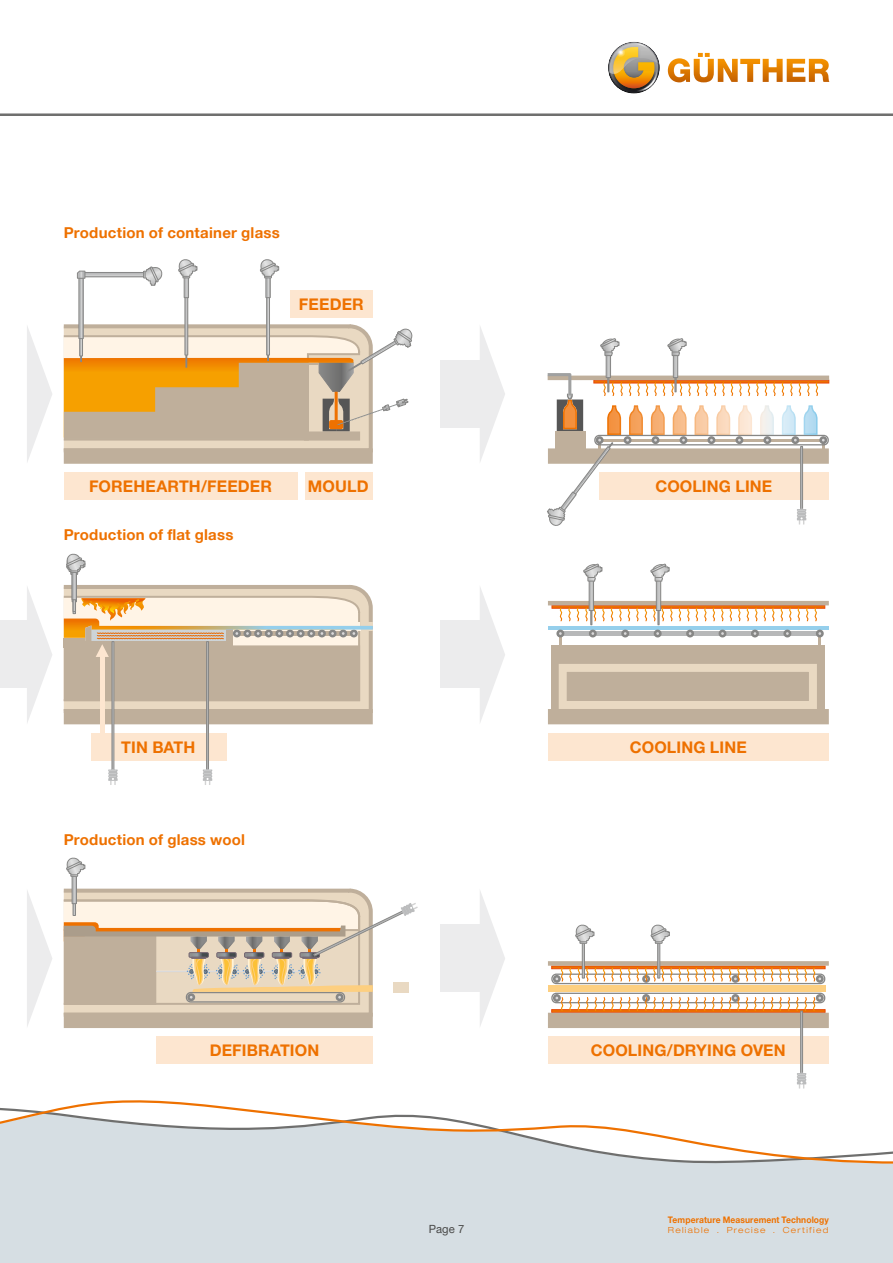
<style>
.page{position:relative;width:893px;height:1263px;background:#fff}
.page>*{position:absolute;margin:0;border:0;box-sizing:border-box;transform-origin:0 0}
.t1{font:700 16.05px "Helvetica Neue LTW1 G";letter-spacing:.01em;color:#ee7100}
.t2{font:700 15px "Helvetica Neue LTW1 G";letter-spacing:.015em;color:#ee7100}
.t3{font:11.25px "Helvetica Neue LTW1 G";color:#494948}
.t4{font:700 9px "Helvetica Neue LTW1 G";letter-spacing:.015em;color:#ee7100;scale:.94 1}
.t5{font:300 expanded 8.4px "Helvetica Neue LTW1 G";letter-spacing:.15em;color:#ee7100}
</style>
<div class="page">
<div style="left:1px;top:1185px;width:892px;height:78px;background:#d6dee3"></div>
<svg style="left:1px;top:1100px;width:892px;height:85px"></svg>
<svg style="left:668px;top:53px;width:161px;height:29px"></svg>
<img style="left:618px;top:88px;width:8px;height:4px">
<img style="left:626px;top:63px;width:34px;height:31px">
<svg style="left:608px;top:42px;width:51px;height:46px;background:#c4a46d"></svg>
<img style="left:611px;top:43px;width:19px;height:19px">
<hr style="left:0;top:114px;width:893px;height:2px;background:#6f6f6e">
<svg style="left:0;top:1108px;width:1px;height:155px"></svg>
<div style="left:593px;top:380px;width:236px;height:3px;background:#ee7100;border:1px solid #e84a0a"></div>
<hr style="left:548px;top:376px;width:281px;height:4px;background:#bfaf9b">
<div style="left:819px;top:436px;width:8px;height:8px;border:3px solid #878786;border-radius:50%"></div>
<div style="left:64px;top:448px;width:309px;height:16px;background:#bfaf9b;border:4px solid #bfaf9b"></div>
<div style="left:64px;top:472px;width:234px;height:28px;background:#fde6d0"></div>
<div style="left:305px;top:472px;width:68px;height:28px;background:#fde6d0"></div>
<svg style="left:63px;top:259px;width:349px;height:195px"></svg>
<svg style="left:27px;top:890px;width:25px;height:137px"></svg>
<svg style="left:27px;top:326px;width:25px;height:136px"></svg>
<svg style="left:27px;top:587px;width:25px;height:136px"></svg>
<div style="left:0;top:621px;width:32px;height:67px;background:#ececed"></div>
<svg style="left:480px;top:327px;width:25px;height:135px"></svg>
<div style="left:440px;top:360px;width:45px;height:67px;background:#ececed"></div>
<hr style="left:560px;top:632px;width:260px;height:4px;background:#b7b8b9">
<hr style="left:548px;top:626px;width:281px;height:4px;background:#95cfec">
<svg style="left:552px;top:605px;width:273px;height:4px"></svg>
<hr style="left:548px;top:601px;width:281px;height:4px;background:#bfaf9b">
<div style="left:548px;top:709px;width:281px;height:15px;background:#bfaf9b"></div>
<div style="left:552px;top:645px;width:273px;height:68px;background:#bfaf9b"></div>
<div style="left:654px;top:630px;width:8px;height:7px;border:3px solid #878786;border-radius:50%"></div>
<div style="left:621px;top:630px;width:8px;height:7px;border:3px solid #878786;border-radius:50%"></div>
<div style="left:589px;top:630px;width:8px;height:7px;border:3px solid #878786;border-radius:50%"></div>
<svg style="left:559px;top:636px;width:4px;height:9px"></svg>
<div style="left:556px;top:630px;width:8px;height:7px;border:3px solid #878786;border-radius:50%"></div>
<div style="left:686px;top:630px;width:8px;height:7px;border:3px solid #878786;border-radius:50%"></div>
<div style="left:719px;top:630px;width:7px;height:7px;border:3px solid #878786;border-radius:50%"></div>
<div style="left:751px;top:630px;width:8px;height:7px;border:3px solid #878786;border-radius:50%"></div>
<div style="left:783px;top:630px;width:8px;height:7px;border:3px solid #878786;border-radius:50%"></div>
<svg style="left:817px;top:636px;width:5px;height:9px"></svg>
<div style="left:816px;top:630px;width:8px;height:7px;border:3px solid #878786;border-radius:50%"></div>
<div style="left:559px;top:664px;width:258px;height:45px;border:8px solid #e9d9c2"></div>
<svg style="left:560px;top:564px;width:259px;height:61px"></svg>
<div style="left:548px;top:733px;width:281px;height:27px;background:#fde6d0"></div>
<div style="left:551px;top:993px;width:274px;height:10px;border:1px solid #878786;border-radius:4px"></div>
<div style="left:642px;top:994px;width:8px;height:8px;border:3px solid #878786;border-radius:50%"></div>
<div style="left:553px;top:994px;width:8px;height:8px;border:3px solid #878786;border-radius:50%"></div>
<div style="left:816px;top:994px;width:8px;height:8px;border:3px solid #878786;border-radius:50%"></div>
<div style="left:731px;top:994px;width:8px;height:8px;border:3px solid #878786;border-radius:50%"></div>
<div style="left:551px;top:973px;width:274px;height:11px;border:1px solid #878786;border-radius:4px"></div>
<div style="left:642px;top:975px;width:8px;height:8px;border:3px solid #878786;border-radius:50%"></div>
<div style="left:553px;top:975px;width:8px;height:8px;border:3px solid #878786;border-radius:50%"></div>
<div style="left:816px;top:975px;width:8px;height:8px;border:3px solid #878786;border-radius:50%"></div>
<div style="left:731px;top:975px;width:8px;height:8px;border:3px solid #878786;border-radius:50%"></div>
<div style="left:548px;top:985px;width:277px;height:7px;background:#fdcf80"></div>
<svg style="left:551px;top:1009px;width:274px;height:4px"></svg>
<div style="left:551px;top:966px;width:274px;height:3px;background:#ee7100;border:1px solid #e84a0a"></div>
<div style="left:548px;top:961px;width:281px;height:5px;background:#bfaf9b"></div>
<div style="left:548px;top:1013px;width:281px;height:15px;background:#bfaf9b"></div>
<div style="left:64px;top:1013px;width:309px;height:15px;background:#bfaf9b"></div>
<div style="left:156px;top:1037px;width:217px;height:27px;background:#fde6d0"></div>
<div style="left:548px;top:1037px;width:281px;height:27px;background:#fde6d0"></div>
<svg style="left:554px;top:995px;width:268px;height:93px"></svg>
<svg style="left:547px;top:338px;width:279px;height:188px"></svg>
<svg style="left:480px;top:587px;width:25px;height:135px"></svg>
<div style="left:440px;top:621px;width:45px;height:67px;background:#ececed"></div>
<svg style="left:480px;top:891px;width:25px;height:135px"></svg>
<div style="left:440px;top:924px;width:45px;height:68px;background:#ececed"></div>
<svg style="left:63px;top:857px;width:355px;height:162px"></svg>
<svg style="left:554px;top:924px;width:268px;height:58px"></svg>
<svg style="left:63px;top:553px;width:310px;height:232px"></svg>
<hr style="left:99px;top:626px;width:274px;height:3px;background:#95cfec">
<p class="t2" style="left:64px;top:223px;width:218px">Production of container glass</p>
<p class="t1" style="left:299px;top:295px;width:66px">FEEDER</p>
<p class="t1" style="left:89px;top:476px;width:184px">FOREHEARTH/FEEDER</p>
<p class="t1" style="left:308px;top:476px;width:62px">MOULD</p>
<p class="t1" style="left:655px;top:476px;width:118px">COOLING LINE</p>
<p class="t2" style="left:64px;top:525px;width:171px">Production of flat glass</p>
<p class="t1" style="left:121px;top:737px;width:75px">TIN BATH</p>
<p class="t1" style="left:630px;top:737px;width:118px">COOLING LINE</p>
<p class="t2" style="left:64px;top:830px;width:183px">Production of glass wool</p>
<p class="t1" style="left:210px;top:1041px;width:111px">DEFIBRATION</p>
<p class="t1" style="left:591px;top:1041px;width:196px">COOLING/DRYING OVEN</p>
<p class="t4" style="left:668px;top:1214px;width:173px">Temperature Measurement Technology</p>
<p class="t3" style="left:429px;top:1222px;width:37px">Page 7</p>
<p class="t5" style="left:668px;top:1225px;width:162px">Reliable . Precise . Certified</p>
</div>
